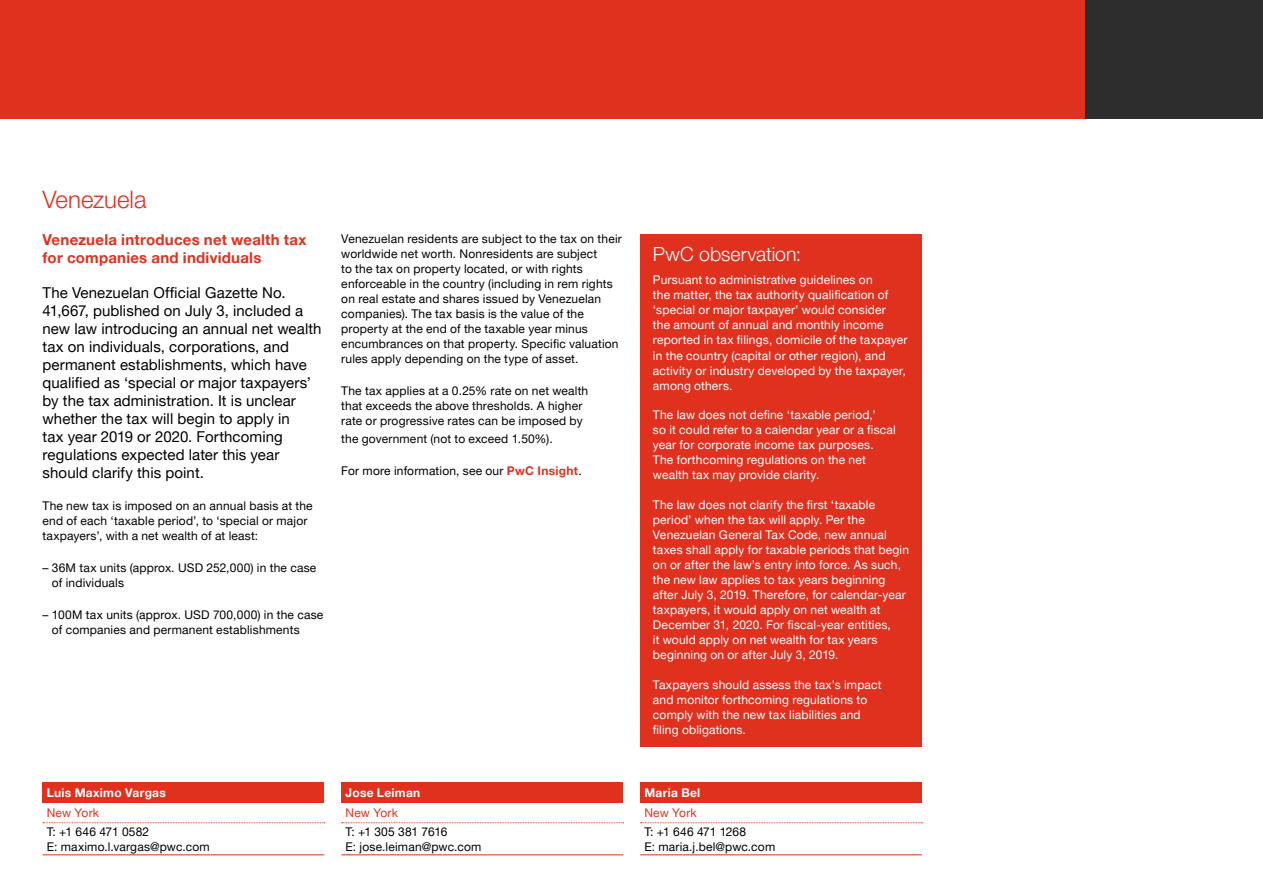
<style>
.page{position:relative;width:1263px;height:893px;background:#fff}
.page>*{position:absolute;margin:0;border:0;box-sizing:border-box;transform-origin:0 0}
.Country_title{font:300 24px "Helvetica Neue LT Pro";color:#e0301e}
.PwC_Observation{font:300 19.5px "Helvetica Neue LT Pro";color:#fff}
.Intro_text_new{font:15px/18px "Helvetica Neue LT Pro";letter-spacing:.005em;color:#000}
.t1{font:700 15px/18px "Helvetica Neue LT Pro";letter-spacing:.015em;color:#e0301e}
.PwC_Observation_body{font:12px/15px "Helvetica Neue LT Pro";letter-spacing:.015em;color:#fff}
.Intro_text_new-2{font:12px/15px "Helvetica Neue LT Pro";letter-spacing:.015em;color:#000}
.Contact_tel_email{font:12px "Helvetica Neue LT Pro";letter-spacing:.015em;color:#000}
.Body_copy_space_afte{font:12px "Helvetica Neue LT Pro";letter-spacing:.015em;color:#000}
.Contact_name{font:700 12px "Helvetica Neue LT Pro";letter-spacing:.025em;color:#fff}
.Contact_location{font:12px "Helvetica Neue LT Pro";letter-spacing:.015em;color:#e0301e}
.Contact_tel_email-2{font:12px "Helvetica Neue LT Pro";letter-spacing:-.015em;color:#000}
.s1{font-weight:700;color:#e0301e}
</style>
<div class="page">
<div style="left:0;top:0;width:1085px;height:119px;background:#e0301e"></div>
<div style="left:1085px;top:0;width:178px;height:119px;background:#2d2d2d"></div>
<div style="left:640px;top:234px;width:282px;height:513px;background:#e0301e"></div>
<div style="left:43px;top:783px;width:281px;height:20px;background:#e0301e"></div>
<svg style="left:43px;top:822px;width:282px;height:1px"></svg>
<hr style="left:43px;top:854px;width:281px;height:1px;background:#e0301e">
<div style="left:341px;top:783px;width:282px;height:20px;background:#e0301e"></div>
<svg style="left:342px;top:822px;width:282px;height:1px"></svg>
<hr style="left:341px;top:854px;width:282px;height:1px;background:#e0301e">
<div style="left:640px;top:783px;width:282px;height:20px;background:#e0301e"></div>
<svg style="left:640px;top:822px;width:282px;height:1px"></svg>
<hr style="left:640px;top:854px;width:282px;height:1px;background:#e0301e">
<p class="Country_title" style="left:43px;top:185px;width:105px">Venezuela</p>
<p class="t1" style="left:43px;top:230px;width:266px">Venezuela introduces net wealth tax for companies and individuals</p>
<p class="Intro_text_new" style="left:43px;top:283px;width:280px">The Venezuelan Official Gazette No.<br>41,667, published on July 3, included a new law introducing an annual net wealth tax on individuals, corporations, and permanent establishments, which have qualified as ‘special or major taxpayers’ by the tax administration. It is unclear whether the tax will begin to apply in<br>tax year 2019 or 2020. Forthcoming regulations expected later this year should clarify this point.</p>
<p class="Intro_text_new-2" style="left:43px;top:498px;width:272px">The new tax is imposed on an annual basis at the end of each ‘taxable period’, to ‘special or major taxpayers’, with a net wealth of at least:</p>
<p class="Intro_text_new-2" style="left:52px;top:560px;width:266px;text-indent:-9px">– 36M tax units (approx. USD 252,000) in the case of individuals</p>
<p class="Intro_text_new-2" style="left:52px;top:607px;width:273px;text-indent:-9px">– 100M tax units (approx. USD 700,000) in the case of companies and permanent establishments</p>
<p class="Intro_text_new-2" style="left:341px;top:231px;width:282px">Venezuelan residents are subject to the tax on their worldwide net worth. Nonresidents are subject<br>to the tax on property located, or with rights enforceable in the country (including in rem rights on real estate and shares issued by Venezuelan companies). The tax basis is the value of the property at the end of the taxable year minus encumbrances on that property. Specific valuation rules apply depending on the type of asset.</p>
<p class="Intro_text_new-2" style="left:341px;top:383px;width:248px">The tax applies at a 0.25% rate on net wealth that exceeds the above thresholds. A higher rate or progressive rates can be imposed by</p>
<p class="Intro_text_new-2" style="left:341px;top:431px;width:213px">the government (not to exceed 1.50%).</p>
<p class="Body_copy_space_afte" style="left:341px;top:463px;width:242px">For more information, see our <span class="s1">PwC Insight</span>.</p>
<p class="Contact_name" style="left:47px;top:785px;width:121px">Luis Maximo Vargas</p>
<p class="Contact_location" style="left:47px;top:805px;width:54px">New York</p>
<p class="Contact_tel_email" style="left:47px;top:824px;width:104px">T: +1 646 471 0582</p>
<p class="Contact_tel_email" style="left:47px;top:839px;width:165px">E: maximo.l.vargas@pwc.com</p>
<p class="Contact_name" style="left:346px;top:785px;width:76px">Jose Leiman</p>
<p class="Contact_location" style="left:346px;top:805px;width:54px">New York</p>
<p class="Contact_tel_email-2" style="left:346px;top:824px;width:103px">T: +1 305 381 7616</p>
<p class="Contact_tel_email" style="left:346px;top:839px;width:137px">E: jose.leiman@pwc.com</p>
<p class="PwC_Observation" style="left:653px;top:242px;width:150px">PwC observation:</p>
<p class="PwC_Observation_body" style="left:653px;top:272px;width:256px">Pursuant to administrative guidelines on<br>the matter, the tax authority qualification of ‘special or major taxpayer’ would consider<br>the amount of annual and monthly income reported in tax filings, domicile of the taxpayer in the country (capital or other region), and activity or industry developed by the taxpayer, among others.</p>
<p class="PwC_Observation_body" style="left:653px;top:407px;width:244px">The law does not define ‘taxable period,’<br>so it could refer to a calendar year or a fiscal year for corporate income tax purposes.<br>The forthcoming regulations on the net wealth tax may provide clarity.</p>
<p class="PwC_Observation_body" style="left:653px;top:497px;width:258px">The law does not clarify the first ‘taxable period’ when the tax will apply. Per the Venezuelan General Tax Code, new annual taxes shall apply for taxable periods that begin on or after the law’s entry into force. As such, the new law applies to tax years beginning after July 3, 2019. Therefore, for calendar-year taxpayers, it would apply on net wealth at December 31, 2020. For fiscal-year entities,<br>it would apply on net wealth for tax years beginning on or after July 3, 2019.</p>
<p class="PwC_Observation_body" style="left:653px;top:677px;width:230px">Taxpayers should assess the tax’s impact and monitor forthcoming regulations to comply with the new tax liabilities and filing obligations.</p>
<p class="Contact_name" style="left:644px;top:785px;width:57px">Maria Bel</p>
<p class="Contact_location" style="left:644px;top:805px;width:54px">New York</p>
<p class="Contact_tel_email" style="left:644px;top:824px;width:103px">T: +1 646 471 1268</p>
<p class="Contact_tel_email" style="left:644px;top:839px;width:132px">E: maria.j.bel@pwc.com</p>
</div>
